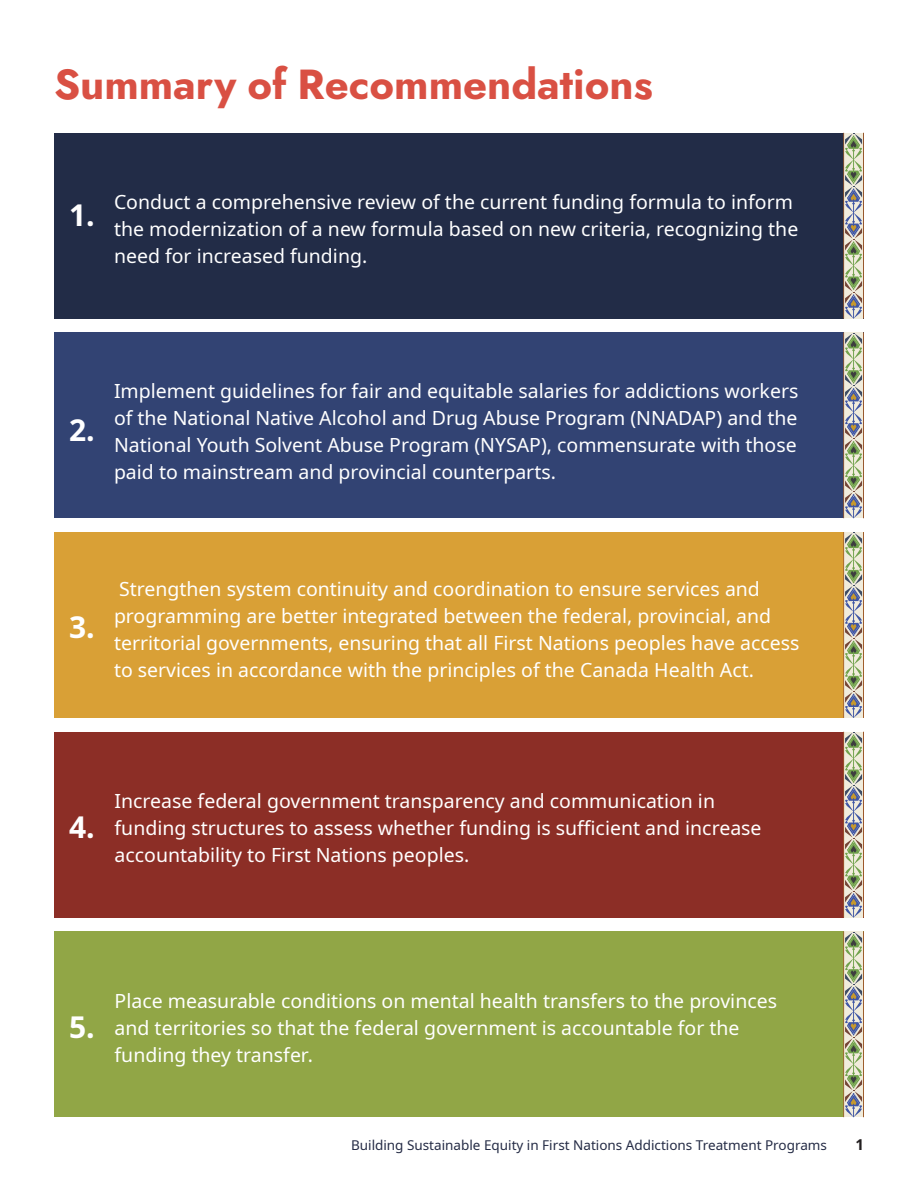
<style>
.page{position:relative;width:918px;height:1188px;background:#fff}
.page>*{position:absolute;margin:0;border:0;box-sizing:border-box;transform-origin:0 0}
.Headings{font:700 42px "Jost";color:#d95043}
.t1{font:700 30px "Noto Sans";color:#fff}
.t2{font:19.5px/27px "Noto Sans";color:#fff}
.t3{font:700 15px "Noto Sans";color:#231f20}
.t4{font:13.5px "Noto Sans";color:#242b45}
</style>
<div class="page">
<div style="left:54px;top:133px;width:810px;height:186px;background:#222c47"></div>
<div style="left:54px;top:532px;width:810px;height:186px;background:#d9a036"></div>
<div style="left:54px;top:332px;width:810px;height:186px;background:#324373"></div>
<div style="left:54px;top:732px;width:810px;height:186px;background:#8c2e26"></div>
<div style="left:54px;top:931px;width:810px;height:186px;background:#91a646"></div>
<svg style="left:844px;top:133px;width:19px;height:186px"></svg>
<svg style="left:845px;top:133px;width:17px;height:186px;background:#b0b6a6"></svg>
<hr style="left:863px;top:133px;width:1px;height:186px;background:#9f5b2c">
<hr style="left:843px;top:133px;width:1px;height:186px;background:#9f5b2c">
<svg style="left:844px;top:332px;width:19px;height:186px"></svg>
<svg style="left:845px;top:333px;width:17px;height:185px;background:#b0b5a6"></svg>
<hr style="left:863px;top:332px;width:1px;height:186px;background:#9f5b2c">
<hr style="left:843px;top:332px;width:1px;height:186px;background:#9f5b2c">
<svg style="left:844px;top:532px;width:19px;height:186px"></svg>
<svg style="left:845px;top:533px;width:17px;height:185px;background:#b0b6a6"></svg>
<hr style="left:863px;top:532px;width:1px;height:186px;background:#9f5b2c">
<hr style="left:843px;top:532px;width:1px;height:186px;background:#9f5b2c">
<svg style="left:844px;top:732px;width:19px;height:186px"></svg>
<svg style="left:845px;top:732px;width:17px;height:186px;background:#b0b6a6"></svg>
<hr style="left:863px;top:732px;width:1px;height:186px;background:#9f5b2c">
<hr style="left:843px;top:732px;width:1px;height:186px;background:#9f5b2c">
<svg style="left:844px;top:931px;width:19px;height:186px"></svg>
<svg style="left:845px;top:932px;width:17px;height:185px;background:#b0b5a6"></svg>
<hr style="left:863px;top:931px;width:1px;height:186px;background:#9f5b2c">
<hr style="left:843px;top:931px;width:1px;height:186px;background:#9f5b2c">
<p class="Headings" style="left:54px;top:55px;width:600px">Summary of Recommendations</p>
<p class="t1" style="left:69px;top:194px;width:27px">1.</p>
<p class="t2" style="left:114px;top:189px;width:686px">Conduct a comprehensive review of the current funding formula to inform the modernization of a new formula based on new criteria, recognizing the need for increased funding.</p>
<p class="t1" style="left:69px;top:409px;width:27px">2.</p>
<p class="t2" style="left:114px;top:378px;width:686px;text-align:justify">Implement guidelines for fair and equitable salaries for addictions workers of the National Native Alcohol and Drug Abuse Program (NNADAP) and the National Youth Solvent Abuse Program (NYSAP), commensurate with those paid to mainstream and provincial counterparts.</p>
<p class="t1" style="left:69px;top:606px;width:27px">3.</p>
<p class="t2" style="left:114px;top:576px;width:687px">Strengthen system continuity and coordination to ensure services and programming are better integrated between the federal, provincial, and territorial governments, ensuring that all First Nations peoples have access to services in accordance with the principles of the Canada Health Act.</p>
<p class="t1" style="left:69px;top:806px;width:27px">4.</p>
<p class="t2" style="left:115px;top:788px;width:649px">Increase federal government transparency and communication in funding structures to assess whether funding is sufficient and increase accountability to First Nations peoples.</p>
<p class="t1" style="left:69px;top:1006px;width:27px">5.</p>
<p class="t2" style="left:115px;top:988px;width:664px">Place measurable conditions on mental health transfers to the provinces and territories so that the federal government is accountable for the funding they transfer.</p>
<p class="t4" style="left:351px;top:1136px;width:477px">Building Sustainable Equity in First Nations Addictions Treatment Programs</p>
<p class="t3" style="left:855px;top:1134px;width:10px">1</p>
</div>
